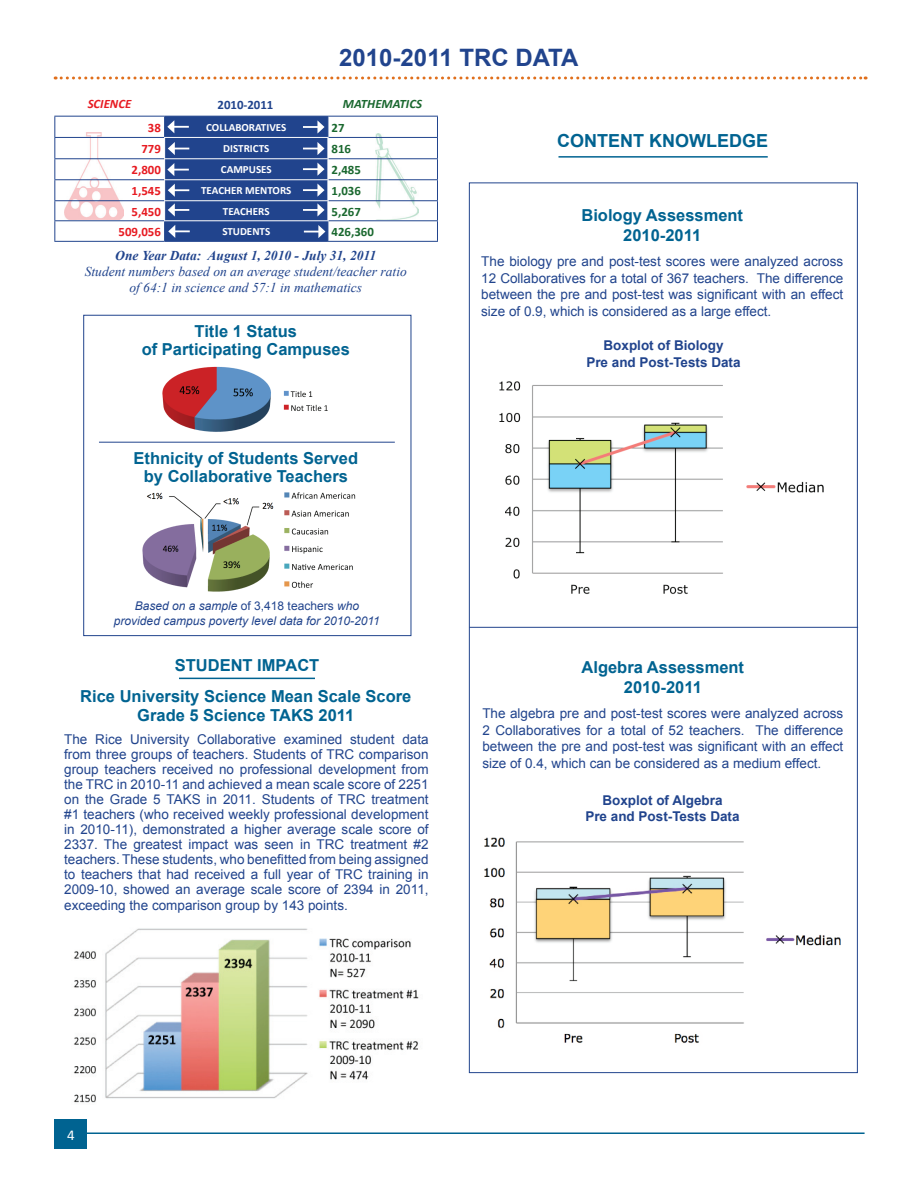
<style>
.page{position:relative;width:918px;height:1188px;background:#fff}
.page>*{position:absolute;margin:0;border:0;box-sizing:border-box;transform-origin:0 0}
.t1{font:700 24px "Arial";color:#21448d}
.t2{font:700 18px "Arial";color:#006391}
.t3{font:700 16.5px/19.8px "Arial";color:#006391;text-align:center}
.t4{font:15px "Calibri";color:#fff}
.t5{font:13.5px/15px "Arial";color:#21448d;text-align:justify}
.t6{font:italic 13.5px/16.2px "Times New Roman";color:#21448d;text-align:center}
.t7{font:700 13.5px/16.5px "Arial";color:#21448d;text-align:center}
.t8{font:italic 700 13.5px "Times New Roman";color:#21448d}
.t9{font:700 12.9px "Calibri";color:#e71b22}
.t10{font:700 12.9px "Calibri";color:#1a682f}
.t11{font:italic 700 12.9px "Calibri";color:#1a682f}
.t12{font:700 12.9px "Calibri";color:#21448d}
.t13{font:italic 700 12.9px "Calibri";color:#e71b22}
.t14{font:italic 12px/14.4px "Arial";color:#21448d;text-align:center}
.t15{font:700 10.95px "Calibri";color:#fff}
.s1{font-style:normal}
</style>
<div class="page">
<div style="left:55px;top:1119px;width:32px;height:30px;background:#006391"></div>
<hr style="left:87px;top:1132px;width:778px;height:2px;background:#006391">
<div style="left:83px;top:315px;width:328px;height:321px;border:1px solid #21448d"></div>
<hr style="left:99px;top:442px;width:296px;height:1px;background:#21448d">
<img style="left:142px;top:492px;width:214px;height:100px">
<img style="left:162px;top:366px;width:166px;height:66px">
<img style="left:484px;top:837px;width:357px;height:206px">
<img style="left:499px;top:381px;width:325px;height:213px">
<img style="left:375px;top:133px;width:44px;height:87px">
<img style="left:65px;top:133px;width:59px;height:87px">
<hr style="left:54px;top:116px;width:111px;height:1px;background:#21448d">
<hr style="left:328px;top:116px;width:110px;height:1px;background:#21448d">
<hr style="left:54px;top:137px;width:110px;height:1px;background:#21448d">
<hr style="left:328px;top:137px;width:110px;height:1px;background:#21448d">
<hr style="left:54px;top:158px;width:110px;height:1px;background:#21448d">
<hr style="left:328px;top:158px;width:110px;height:1px;background:#21448d">
<hr style="left:54px;top:179px;width:110px;height:1px;background:#21448d">
<hr style="left:328px;top:179px;width:110px;height:1px;background:#21448d">
<hr style="left:54px;top:200px;width:110px;height:1px;background:#21448d">
<hr style="left:328px;top:200px;width:110px;height:1px;background:#21448d">
<hr style="left:54px;top:220px;width:110px;height:1px;background:#21448d">
<svg style="left:54px;top:117px;width:1px;height:124px"></svg>
<hr style="left:328px;top:220px;width:110px;height:1px;background:#21448d">
<svg style="left:437px;top:117px;width:1px;height:124px"></svg>
<hr style="left:54px;top:241px;width:111px;height:1px;background:#21448d">
<hr style="left:328px;top:241px;width:110px;height:1px;background:#21448d">
<hr style="left:165px;top:241px;width:163px;height:1px;background:#21448d">
<svg style="left:164px;top:116px;width:164px;height:125px;background:#355497"></svg>
<hr style="left:469px;top:627px;width:389px;height:1px;background:#21448d">
<svg style="left:55px;top:76px;width:811px;height:4px"></svg>
<hr style="left:558px;top:156px;width:210px;height:2px;background:#006391">
<hr style="left:179px;top:678px;width:136px;height:1px;background:#006391">
<img style="left:73px;top:928px;width:346px;height:175px">
<h1 class="t1" style="left:339px;top:41px;width:137px">2010-2011 TRC</h1>
<h1 class="t1" style="left:515px;top:41px;width:65px">DATA</h1>
<p class="t13" style="left:88px;top:96px;width:45px">SCIENCE</p>
<p class="t12" style="left:218px;top:96px;width:57px">2010-2011</p>
<p class="t11" style="left:343px;top:96px;width:81px">MATHEMATICS</p>
<p class="t9" style="left:148px;top:119px;width:15px">38</p>
<p class="t15" style="left:206px;top:120px;width:82px">COLLABORATIVES</p>
<p class="t10" style="left:332px;top:119px;width:15px">27</p>
<p class="t9" style="left:141px;top:140px;width:21px">779</p>
<p class="t15" style="left:223px;top:142px;width:48px">DISTRICTS</p>
<p class="t10" style="left:332px;top:140px;width:21px">816</p>
<p class="t9" style="left:132px;top:162px;width:31px">2,800</p>
<p class="t15" style="left:221px;top:163px;width:52px">CAMPUSES</p>
<p class="t10" style="left:332px;top:162px;width:31px">2,485</p>
<p class="t9" style="left:132px;top:183px;width:31px">1,545</p>
<p class="t15" style="left:201px;top:184px;width:92px">TEACHER MENTORS</p>
<p class="t10" style="left:332px;top:183px;width:31px">1,036</p>
<p class="t9" style="left:132px;top:203px;width:31px">5,450</p>
<p class="t15" style="left:223px;top:204px;width:48px">TEACHERS</p>
<p class="t10" style="left:332px;top:203px;width:31px">5,267</p>
<p class="t9" style="left:119px;top:223px;width:44px">509,056</p>
<p class="t15" style="left:222px;top:225px;width:49px">STUDENTS</p>
<p class="t10" style="left:332px;top:223px;width:44px">426,360</p>
<p class="t8" style="left:115px;top:246px;width:263px">One Year Data: August 1, 2010 - July 31, 2011</p>
<p class="t6" style="left:85px;top:263px;width:324px">Student numbers based on an average student/teacher ratio of 64:1 in science and 57:1 in mathematics</p>
<p class="t3" style="left:142px;top:323px;width:210px;line-height:18px">Title 1 Status<br>of Participating Campuses</p>
<p class="t3" style="left:134px;top:450px;width:226px;line-height:18px">Ethnicity of Students Served by Collaborative Teachers</p>
<p class="t14" style="left:114px;top:599px;width:267px">Based on a sample <span class="s1">of 3,418 teachers</span> who provided campus poverty level data for 2010-2011</p>
<p class="t3" style="left:175px;top:656px;width:12px">STU</p>
<p class="t3" style="left:208px;top:656px;width:24px">DENT</p>
<p class="t3" style="left:257px;top:656px;width:52px">IMPACT</p>
<p class="t3" style="left:80px;top:686px;width:333px">Rice University Science Mean Scale Score<br>Grade 5 Science TAKS 2011</p>
<p class="t5" style="left:64px;top:732px;width:366px">The Rice University Collaborative examined student data from three groups of teachers. Students of TRC comparison group teachers received no professional development from the TRC in 2010-11 and achieved a mean scale score of 2251 on the Grade 5 TAKS in 2011. Students of TRC treatment #1 teachers (who received weekly professional development in 2010-11), demonstrated a higher average scale score of 2337. The greatest impact was seen in TRC treatment #2 teachers. These students, who benefitted from being assigned to teachers that had received a full year of TRC training in 2009-10, showed an average scale score of 2394 in 2011,</p>
<p class="t5" style="left:64px;top:898px;width:285px">exceeding the comparison group by 143 points.</p>
<h2 class="t2" style="left:557px;top:128px;width:14px">CONTENT</h2>
<h2 class="t2" style="left:649px;top:128px;width:118px">KNOWLEDGE</h2>
<p class="t3" style="left:581px;top:206px;width:163px">Biology Assessment<br>2010-2011</p>
<p class="t5" style="left:481px;top:253px;width:364px;line-height:16.5px">The biology pre and post-test scores were analyzed across 12 Collaboratives for a total of 367 teachers. The difference between the pre and post-test was significant with an effect size of 0.9, which is considered as a large effect.</p>
<p class="t7" style="left:586px;top:338px;width:156px">Boxplot of Biology<br>Pre and Post-Tests Data</p>
<p class="t3" style="left:582px;top:658px;width:164px">Algebra Assessment<br>2010-2011</p>
<p class="t5" style="left:482px;top:705px;width:362px;line-height:16.5px">The algebra pre and post-test scores were analyzed across 2 Collaboratives for a total of 52 teachers. The difference between the pre and post-test was significant with an effect size of 0.4, which can be considered as a medium effect.</p>
<p class="t7" style="left:585px;top:792px;width:156px">Boxplot of Algebra<br>Pre and Post-Tests Data</p>
<p class="t4" style="left:67px;top:1125px;width:9px">4</p>
</div>
